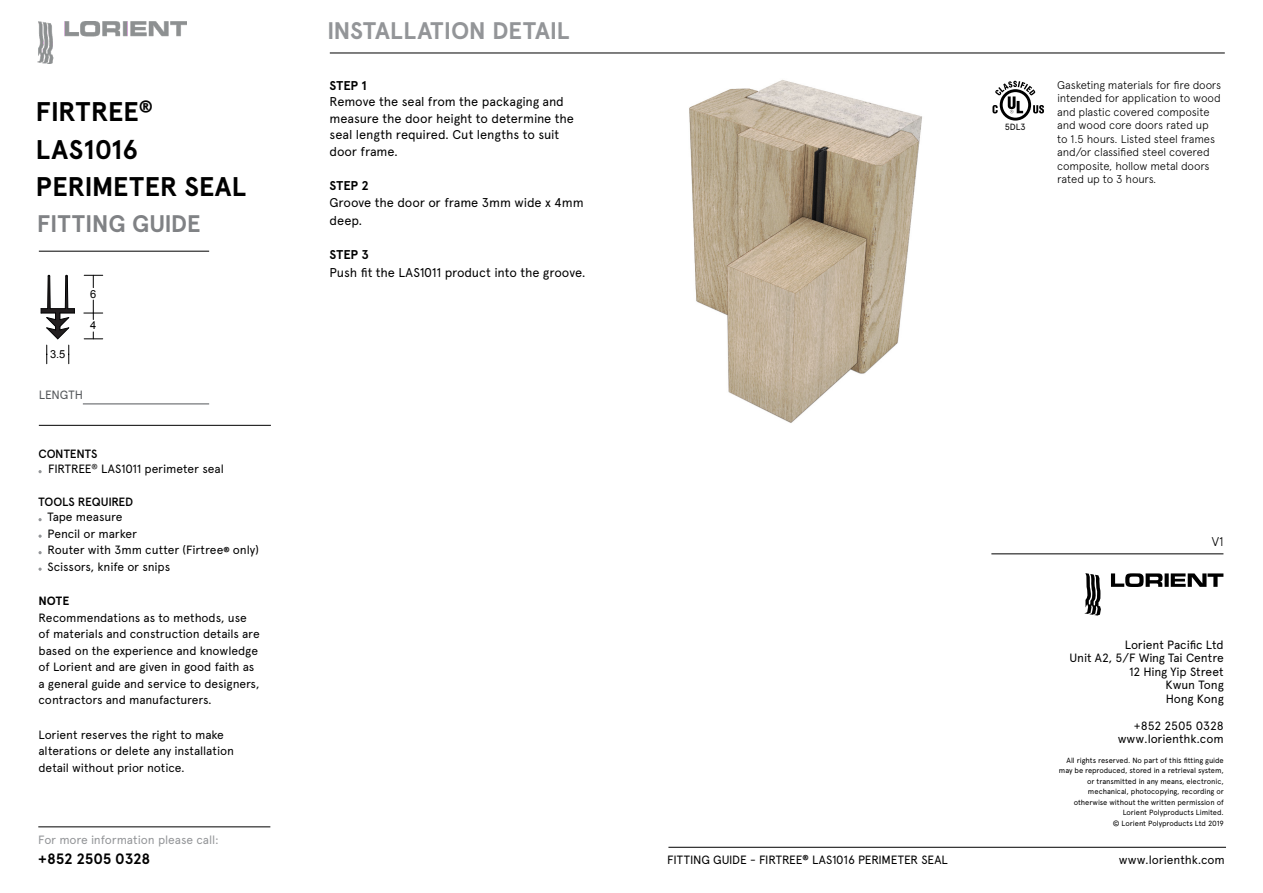
<style>
.page{position:relative;width:1263px;height:893px;background:#fff}
.page>*{position:absolute;margin:0;border:0;box-sizing:border-box;transform-origin:0 0}
.Main_Header_Title_Gr{font:700 27px/37.5px "Apercu Pro";letter-spacing:-.01em;color:#000}
.t1{font:700 24px "Apercu Pro";letter-spacing:-.015em;color:#939598}
.t2{font:700 24px "Apercu Pro";letter-spacing:-.005em;color:#808285}
.t3{font:700 15px "Apercu Pro";letter-spacing:-.015em;color:#000}
.Step_Headers{font:12.75px/16.5px "Apercu Pro";letter-spacing:-.01em;color:#000}
.Step_Headers-2{font:700 12.75px "Apercu Pro";letter-spacing:.005em;color:#000}
.t4{font:300 12.75px "Apercu Pro";color:#000}
.Cover_Copy__content{font:12px/16.5px "Apercu Pro";letter-spacing:-.01em;color:#000;text-align:right}
.Footer_Regular{font:12px "Apercu Pro";letter-spacing:-.015em;color:#000}
.t5{font:12px "Apercu Pro";letter-spacing:-.01em;color:#939598}
.Cover__Heads__conten{font:500 12px "Apercu Pro";letter-spacing:-.015em;color:#000}
.t6{font:12px "Apercu Pro";color:#54575a}
.t7{font:300 11.25px/13.5px "Apercu Pro";letter-spacing:-.015em;color:#000}
.t8{font:11.1px "Arial";color:#000001}
.t9{font:9px "Apercu Pro";color:#000}
.t10{font:7.5px/10.5px "Apercu Pro";letter-spacing:-.01em;color:#000;text-align:right}
.s1{font-weight:700}
</style>
<div class="page">
<svg style="left:1084px;top:573px;width:17px;height:43px"></svg>
<svg style="left:1111px;top:573px;width:112px;height:14px"></svg>
<hr style="left:991px;top:554px;width:232px;height:1px;background:#000">
<img style="left:38px;top:22px;width:149px;height:41px">
<hr style="left:668px;top:847px;width:558px;height:1px;background:#000">
<hr style="left:330px;top:53px;width:895px;height:1px;background:#000">
<hr style="left:38px;top:827px;width:232px;height:1px;background:#000">
<img style="left:689px;top:80px;width:233px;height:343px">
<hr style="left:39px;top:425px;width:232px;height:1px;background:#000">
<hr style="left:39px;top:251px;width:170px;height:1px;background:#000">
<hr style="left:83px;top:404px;width:126px;height:1px;background:#54575a">
<svg style="left:84px;top:332px;width:19px;height:8px"></svg>
<svg style="left:84px;top:300px;width:19px;height:19px"></svg>
<svg style="left:84px;top:275px;width:19px;height:13px"></svg>
<svg style="left:41px;top:275px;width:34px;height:89px"></svg>
<svg style="left:1000px;top:89px;width:31px;height:32px"></svg>
<svg style="left:1003px;top:92px;width:25px;height:26px"></svg>
<svg style="left:992px;top:81px;width:52px;height:32px"></svg>
<p class="Main_Header_Title_Gr" style="left:36px;top:91px;width:119px">FIRTREE<sup>®</sup></p>
<p class="Main_Header_Title_Gr" style="left:36px;top:129px;width:212px">LAS1016<br>PERIMETER SEAL</p>
<p class="t2" style="left:37px;top:206px;width:165px">FITTING GUIDE</p>
<p class="t8" style="left:50px;top:347px;width:17px">3.5</p>
<p class="t8" style="left:90px;top:286px;width:8px">6</p>
<p class="t8" style="left:90px;top:318px;width:8px">4</p>
<p class="t6" style="left:39px;top:386px;width:46px">LENGTH</p>
<p class="Cover__Heads__conten" style="left:38px;top:445px;width:61px">CONTENTS</p>
<p class="Cover_Copy__content" style="left:48px;top:460px;width:177px">FIRTREE<sup>®</sup> LAS1011 perimeter seal</p>
<p class="Cover__Heads__conten" style="left:38px;top:493px;width:96px">TOOLS REQUIRED</p>
<p class="Cover_Copy__content" style="left:47px;top:508px;width:77px">Tape measure</p>
<p class="Cover_Copy__content" style="left:47px;top:524px;width:91px">Pencil or marker</p>
<p class="Cover_Copy__content" style="left:47px;top:541px;width:213px">Router with 3mm cutter (Firtree<sup>®</sup> only)</p>
<p class="Cover_Copy__content" style="left:47px;top:557px;width:124px">Scissors, knife or snips</p>
<p class="Cover_Copy__content" style="left:38px;top:592px;width:223px;text-align:left"><span class="s1">NOTE<br></span>Recommendations as to methods, use of materials and construction details are based on the experience and knowledge of Lorient and are given in good faith as a general guide and service to designers, contractors and manufacturers.</p>
<p class="Cover_Copy__content" style="left:38px;top:725px;width:197px;text-align:left">Lorient reserves the right to make alterations or delete any installation detail without prior notice.</p>
<p class="t5" style="left:38px;top:831px;width:182px">For more information please call:</p>
<p class="t3" style="left:38px;top:847px;width:114px">+852 2505 0328</p>
<h2 class="t1" style="left:327px;top:13px;width:244px">INSTALLATION DETAIL</h2>
<p class="Step_Headers-2" style="left:330px;top:76px;width:39px">STEP 1</p>
<p class="Step_Headers" style="left:330px;top:93px;width:246px">Remove the seal from the packaging and measure the door height to determine the seal length required. Cut lengths to suit door frame.</p>
<p class="Step_Headers-2" style="left:330px;top:176px;width:41px">STEP 2</p>
<p class="Step_Headers" style="left:330px;top:192px;width:256px;line-height:18px">Groove the door or frame 3mm wide x 4mm deep.</p>
<p class="Step_Headers-2" style="left:330px;top:245px;width:41px">STEP 3</p>
<p class="Step_Headers" style="left:330px;top:264px;width:258px">Push fit the LAS1011 product into the groove.</p>
<p class="t9" style="left:1005px;top:120px;width:22px">5DL3</p>
<p class="t7" style="left:1057px;top:77px;width:166px">Gasketing materials for fire doors intended for application to wood and plastic covered composite and wood core doors rated up to 1.5 hours. Listed steel frames and/or classified steel covered composite, hollow metal doors rated up to 3 hours.</p>
<p class="Footer_Regular" style="left:667px;top:851px;width:282px">FITTING GUIDE - FIRTREE<sup>®</sup> LAS1016 PERIMETER SEAL</p>
<p class="t4" style="left:1212px;top:532px;width:13px">V1</p>
<p class="Cover_Copy__content" style="left:1069px;top:637px;width:156px;line-height:13.5px">Lorient Pacific Ltd<br>Unit A2, 5/F Wing Tai Centre<br>12 Hing Yip Street<br>Kwun Tong<br>Hong Kong</p>
<p class="Cover_Copy__content" style="left:1118px;top:718px;width:107px;line-height:13.5px">+852 2505 0328 www.lorienthk.com</p>
<p class="t10" style="left:1059px;top:754px;width:166px">All rights reserved. No part of this fitting guide may be reproduced, stored in a retrieval system, or transmitted in any means, electronic, mechanical, photocopying, recording or otherwise without the written permission of Lorient Polyproducts Limited.<br>© Lorient Polyproducts Ltd 2019</p>
<p class="Cover_Copy__content" style="left:1119px;top:850px;width:107px">www.lorienthk.com</p>
</div>
